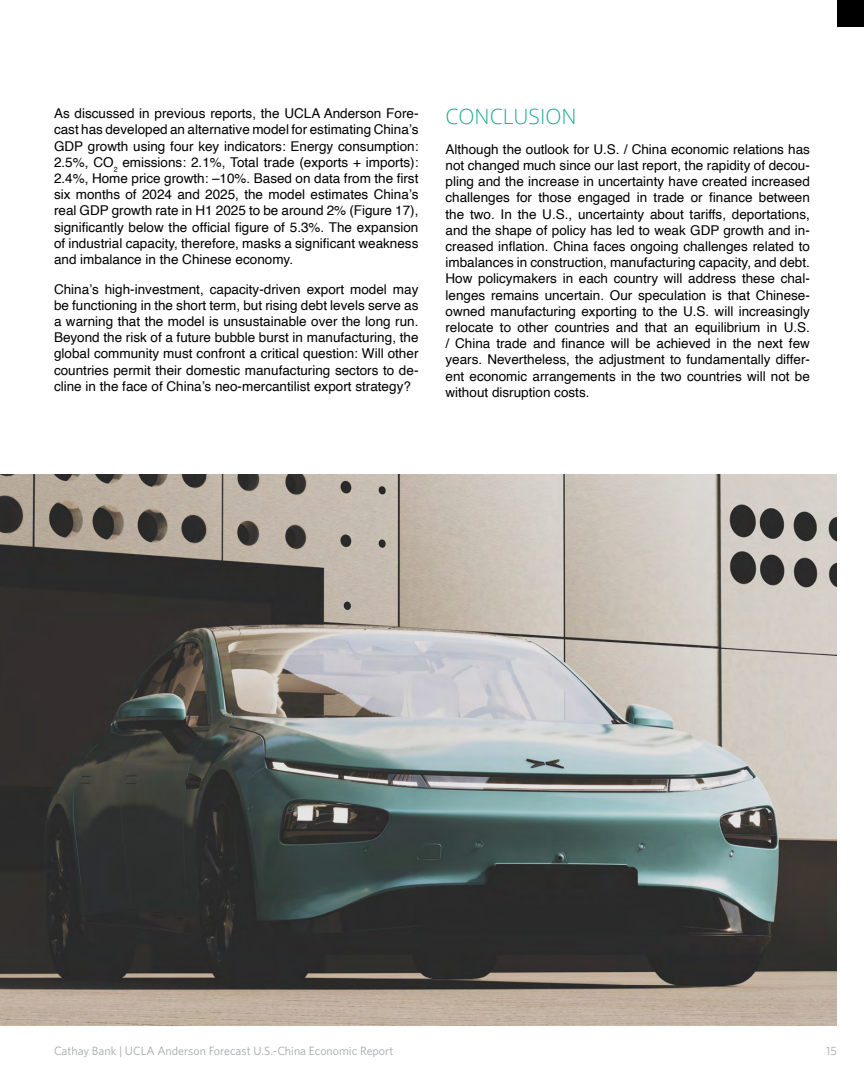
<style>
.page{position:relative;width:864px;height:1080px;background:#fff}
.page>*{position:absolute;margin:0;border:0;box-sizing:border-box;transform-origin:0 0}
.t1{font:300 21px "Open Sans";color:#20aa97}
.t2{font:13.5px/16.2px "Helvetica";color:#000;text-align:justify}
.t3{font:12px "Whitney";color:#a3a7a9}
</style>
<div class="page">
<div style="left:837px;top:0;width:27px;height:27px;background:#000"></div>
<img style="left:0;top:475px;width:837px;height:551px">
<p class="t2" style="left:54px;top:106px;width:366px">As discussed in previous reports, the UCLA Anderson Fore&shy;cast has developed an alternative model for estimating China’s GDP growth using four key indicators: Energy consumption:<br>2.5%, CO₂ emissions: 2.1%, Total trade (exports + imports):<br>2.4%, Home price growth: –10%. Based on data from the first six months of 2024 and 2025, the model estimates China’s real GDP growth rate in H1 2025 to be around 2% (Figure 17), significantly below the official figure of 5.3%. The expansion of industrial capacity, therefore, masks a significant weakness and imbalance in the Chinese economy.</p>
<p class="t2" style="left:54px;top:281px;width:366px">China’s high-investment, capacity-driven export model may be functioning in the short term, but rising debt levels serve as a warning that the model is unsustainable over the long run.<br>Beyond the risk of a future bubble burst in manufacturing, the global community must confront a critical question: Will other countries permit their domestic manufacturing sectors to de&shy;cline in the face of China’s neo-mercantilist export strategy?</p>
<h1 class="t1" style="left:446px;top:102px;width:133px">CONCLUSION</h1>
<p class="t2" style="left:446px;top:141px;width:366px">Although the outlook for U.S. / China economic relations has not changed much since our last report, the rapidity of decou&shy;pling and the increase in uncertainty have created increased challenges for those engaged in trade or finance between the two. In the U.S., uncertainty about tariffs, deportations, and the shape of policy has led to weak GDP growth and in&shy;creased inflation. China faces ongoing challenges related to imbalances in construction, manufacturing capacity, and debt.<br>How policymakers in each country will address these chal&shy;lenges remains uncertain. Our speculation is that Chinese&shy;owned manufacturing exporting to the U.S. will increasingly relocate to other countries and that an equilibrium in U.S. / China trade and finance will be achieved in the next few years. Nevertheless, the adjustment to fundamentally differ&shy;ent economic arrangements in the two countries will not be without disruption costs.</p>
<p class="t3" style="left:54px;top:1043px;width:341px">Cathay Bank | UCLA Anderson Forecast U.S.-China Economic Report</p>
<p class="t3" style="left:826px;top:1043px;width:12px">15</p>
</div>
